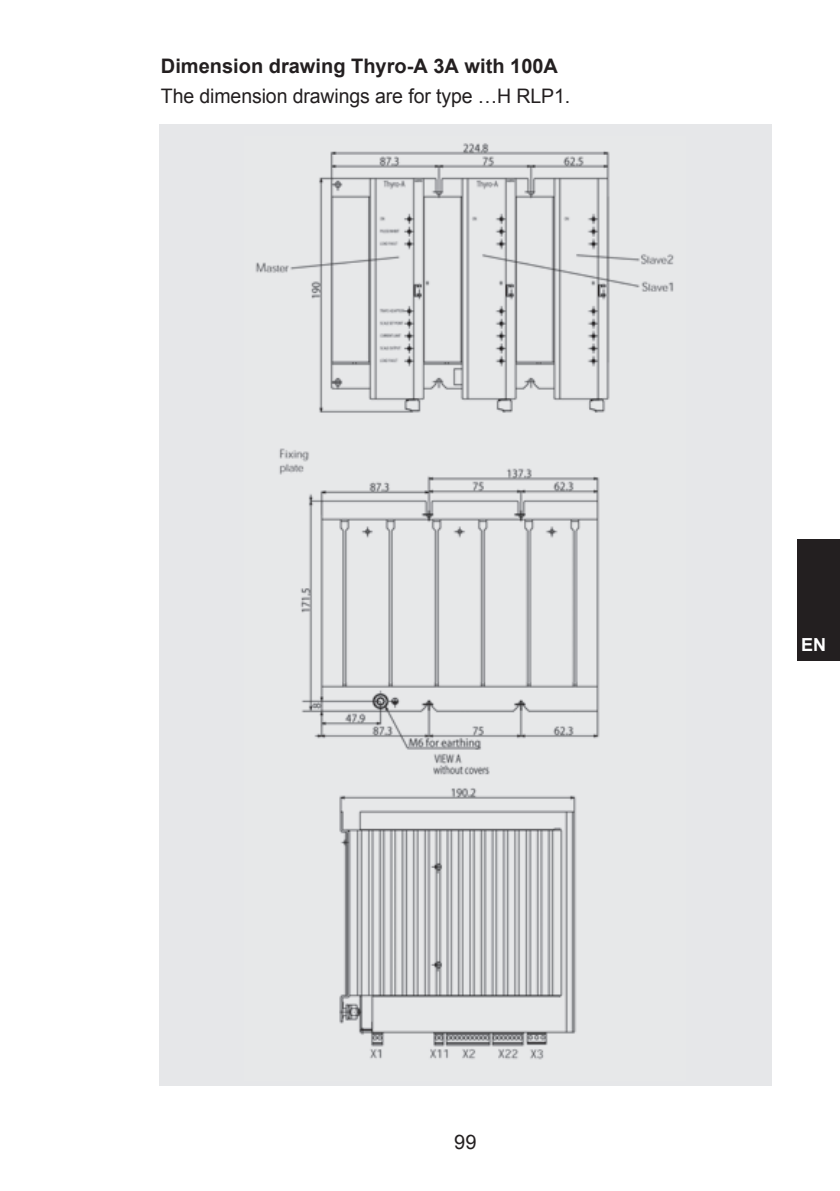
<style>
.page{position:relative;width:840px;height:1191px;background:#fff}
.page>*{position:absolute;margin:0;border:0;box-sizing:border-box;transform-origin:0 0}
.t1{font:20px "Arial";letter-spacing:-.005em;color:#231f20}
.t2{font:700 20px "Arial";color:#231f20}
.t3{font:700 18px "Arial";color:#fff}
</style>
<div class="page">
<div style="left:797px;top:539px;width:42px;height:121px;background:#231f20"></div>
<div style="left:159px;top:125px;width:612px;height:961px;background:#e6e7e9"></div>
<img style="left:255px;top:143px;width:419px;height:917px">
<p class="t2" style="left:161px;top:55px;width:398px">Dimension drawing Thyro-A 3A with 100A</p>
<p class="t1" style="left:161px;top:85px;width:410px">The dimension drawings are for type …H RLP1.</p>
<p class="t1" style="left:454px;top:1130px;width:24px">99</p>
<p class="t3" style="left:800px;top:635px;width:27px">EN</p>
</div>
